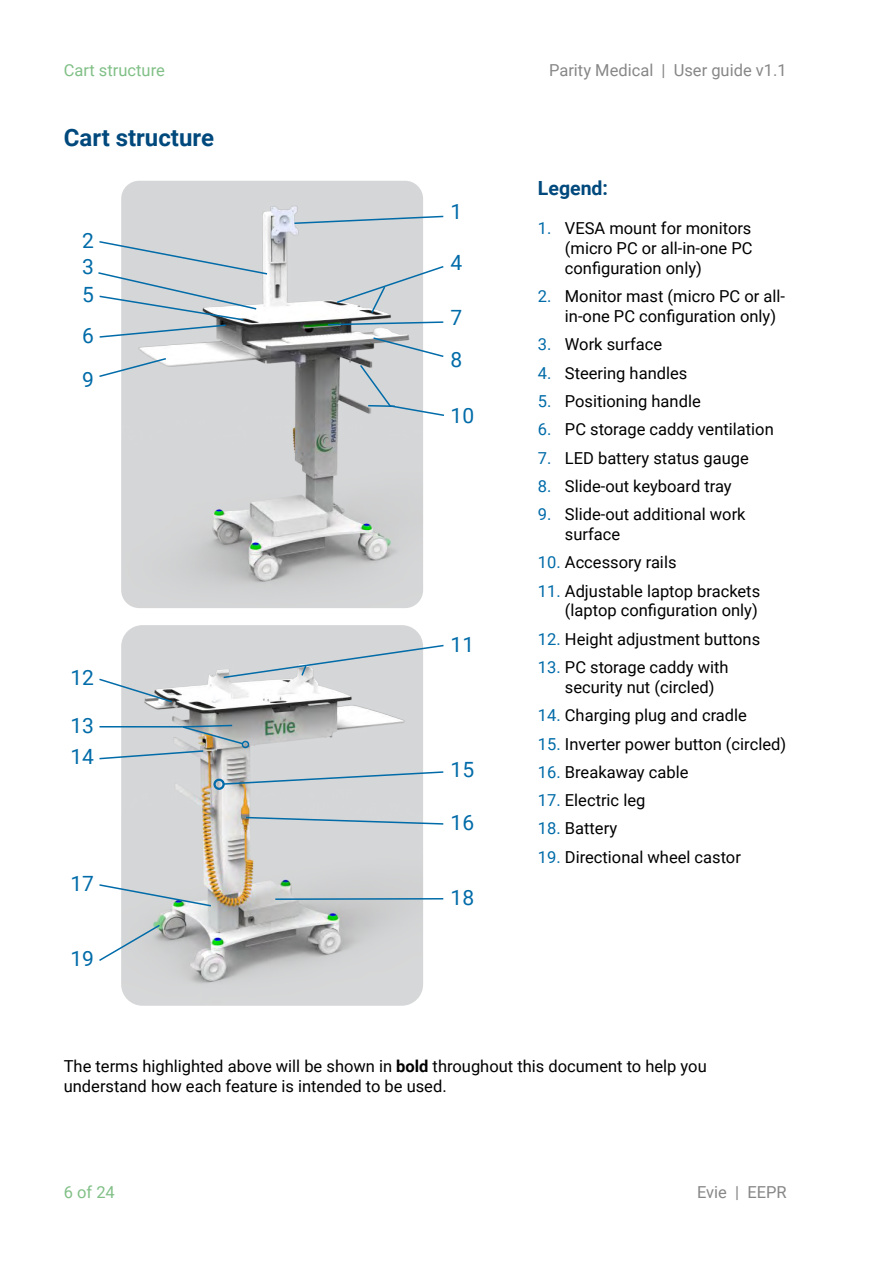
<style>
.page{position:relative;width:893px;height:1263px;background:#fff}
.page>*{position:absolute;margin:0;border:0;box-sizing:border-box;transform-origin:0 0}
.t1{font:700 24px "Roboto";color:#00497d}
.t2{font:21px/40.7px "Roboto";color:#006ba8}
.t3{font:700 19.5px "Roboto";color:#00497d}
.t4{font:16.5px/19.8px "Roboto";color:#000}
.t5{font:16.5px "Roboto";color:#878787}
.t6{font:16.5px "Roboto";color:#81c087}
.s1{color:#006ba8}
.s2{font-weight:700}
</style>
<div class="page">
<img style="left:121px;top:181px;width:302px;height:427px">
<img style="left:121px;top:625px;width:302px;height:381px">
<svg style="left:99px;top:677px;width:75px;height:26px"></svg>
<svg style="left:99px;top:923px;width:63px;height:39px"></svg>
<svg style="left:99px;top:883px;width:114px;height:24px"></svg>
<svg style="left:99px;top:724px;width:145px;height:36px"></svg>
<div style="left:242px;top:741px;width:7px;height:7px;border:2px solid #006ba8;border-radius:50%"></div>
<svg style="left:98px;top:240px;width:171px;height:99px"></svg>
<svg style="left:99px;top:357px;width:69px;height:21px"></svg>
<svg style="left:335px;top:265px;width:109px;height:50px"></svg>
<svg style="left:327px;top:321px;width:117px;height:5px"></svg>
<svg style="left:359px;top:336px;width:85px;height:81px"></svg>
<svg style="left:244px;top:816px;width:200px;height:9px"></svg>
<hr style="left:275px;top:898px;width:168px;height:2px;background:#006ba8">
<svg style="left:222px;top:770px;width:222px;height:16px"></svg>
<div style="left:213px;top:779px;width:12px;height:11px;border:2px solid #006ba8;border-radius:50%"></div>
<svg style="left:293px;top:215px;width:151px;height:10px"></svg>
<svg style="left:222px;top:644px;width:222px;height:35px"></svg>
<p class="t6" style="left:64px;top:59px;width:103px">Cart structure</p>
<h1 class="t1" style="left:64px;top:120px;width:152px">Cart structure</h1>
<p class="t2" style="left:82px;top:219px;width:13px">2</p>
<p class="t2" style="left:82px;top:246px;width:13px">3</p>
<p class="t2" style="left:82px;top:273px;width:13px">5<br>6</p>
<p class="t2" style="left:82px;top:359px;width:13px">9</p>
<p class="t2" style="left:71px;top:656px;width:25px">12</p>
<p class="t2" style="left:71px;top:704px;width:25px">13</p>
<p class="t2" style="left:71px;top:736px;width:25px">14</p>
<p class="t2" style="left:71px;top:862px;width:25px">17</p>
<p class="t2" style="left:71px;top:937px;width:25px">19</p>
<p class="t2" style="left:450px;top:191px;width:13px">1</p>
<p class="t2" style="left:450px;top:241px;width:13px">4</p>
<p class="t2" style="left:450px;top:296px;width:13px;line-height:41.7px">7<br>8</p>
<p class="t2" style="left:450px;top:394px;width:25px">10</p>
<p class="t2" style="left:450px;top:623px;width:25px">11</p>
<p class="t2" style="left:450px;top:748px;width:25px">15</p>
<p class="t2" style="left:450px;top:801px;width:25px">16</p>
<p class="t2" style="left:450px;top:876px;width:25px">18</p>
<p class="t5" style="left:549px;top:59px;width:239px">Parity Medical | User guide v1.1</p>
<p class="t3" style="left:538px;top:175px;width:72px">Legend:</p>
<p class="t4" style="left:565px;top:218px;width:189px;text-align:justify;text-indent:-27px"><span class="s1">1.</span> VESA mount for monitors (micro PC or all-in-one PC configuration only)</p>
<p class="t4" style="left:565px;top:286px;width:222px;text-indent:-27px"><span class="s1">2.</span> Monitor mast (micro PC or all&shy;in-one PC configuration only)</p>
<p class="t4" style="left:538px;top:334px;width:126px"><span class="s1">3.</span> Work surface</p>
<p class="t4" style="left:538px;top:362px;width:151px"><span class="s1">4.</span> Steering handles</p>
<p class="t4" style="left:538px;top:391px;width:164px"><span class="s1">5.</span> Positioning handle</p>
<p class="t4" style="left:538px;top:419px;width:237px"><span class="s1">6.</span> PC storage caddy ventilation</p>
<p class="t4" style="left:538px;top:447px;width:212px"><span class="s1">7.</span> LED battery status gauge</p>
<p class="t4" style="left:538px;top:476px;width:195px"><span class="s1">8.</span> Slide-out keyboard tray</p>
<p class="t4" style="left:565px;top:504px;width:182px;text-indent:-27px"><span class="s1">9.</span> Slide-out additional work surface</p>
<p class="t4" style="left:538px;top:552px;width:140px"><span class="s1">10.</span> Accessory rails</p>
<p class="t4" style="left:538px;top:580px;width:224px;text-align:right"><span class="s1">11.</span> Adjustable laptop brackets (laptop configuration only)</p>
<p class="t4" style="left:538px;top:628px;width:224px"><span class="s1">12.</span> Height adjustment buttons</p>
<p class="t4" style="left:565px;top:657px;width:165px;text-indent:-27px"><span class="s1">13.</span> PC storage caddy with security nut (circled)</p>
<p class="t4" style="left:538px;top:705px;width:211px"><span class="s1">14.</span> Charging plug and cradle</p>
<p class="t4" style="left:538px;top:733px;width:250px"><span class="s1">15.</span> Inverter power button (circled)</p>
<p class="t4" style="left:538px;top:761px;width:152px"><span class="s1">16.</span> Breakaway cable</p>
<p class="t4" style="left:538px;top:790px;width:109px"><span class="s1">17.</span> Electric leg</p>
<p class="t4" style="left:538px;top:818px;width:81px"><span class="s1">18.</span> Battery</p>
<p class="t4" style="left:538px;top:846px;width:204px"><span class="s1">19.</span> Directional wheel castor</p>
<p class="t4" style="left:64px;top:1056px;width:644px">The terms highlighted above will be shown in <span class="s2">bold</span> throughout this document to help you understand how each feature is intended to be used.</p>
<p class="t6" style="left:64px;top:1181px;width:53px">6 of 24</p>
<p class="t5" style="left:697px;top:1181px;width:91px">Evie | EEPR</p>
</div>
